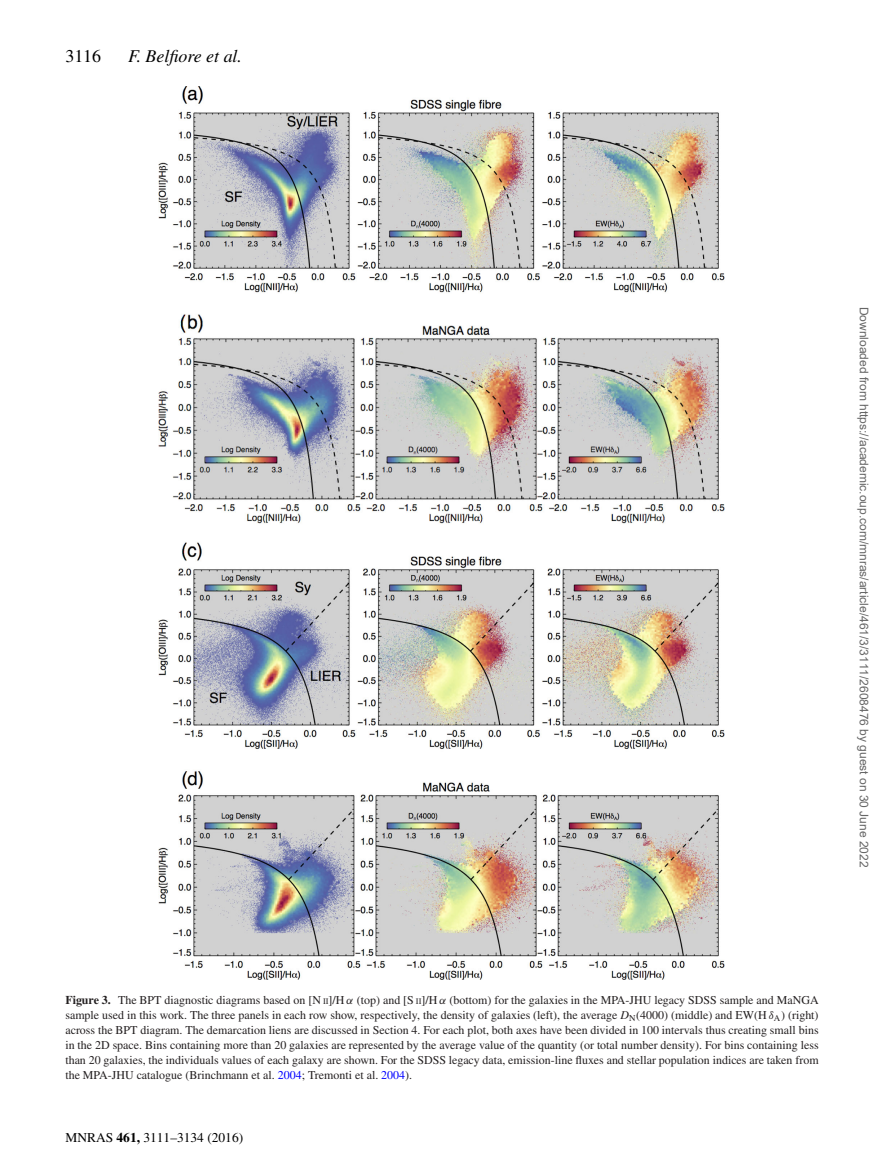
<style>
.page{position:relative;width:893px;height:1174px;background:#fff}
.page>*{position:absolute;margin:0;border:0;box-sizing:border-box;transform-origin:0 0}
.t1{font:italic 18px "Times";color:#000}
.t2{font:18px "Times";color:#000}
.t3{font:13.5px "Times";color:#000}
.t4{font:12px/15px "Times";color:#231f20;text-align:justify}
.t5{font:12px "Arial";color:#666}
.s1{font-weight:700}
.s2{font-size:8.4px}
.s3{font-family:"MTMI"}
.s4{font-style:italic}
.s5{color:#00f}
</style>
<div class="page">
<img style="left:158px;top:86px;width:567px;height:893px">
<h1 class="t2" style="left:65px;top:49px;width:37px">3116</h1>
<h1 class="t1" style="left:128px;top:49px;width:115px">F. Belfiore et al.</h1>
<p class="t5" style="left:868px;top:306px;width:562px;rotate:90deg">Downloaded from https://academic.oup.com/mnras/article/461/3/3111/2608476 by guest on 30 June 2022</p>
<p class="t4" style="left:65px;top:993px;width:755px"><span class="s1">Figure 3.</span> The BPT diagnostic diagrams based on [N <span class="s2">II</span>]/H <span class="s3">α</span> (top) and [S <span class="s2">II</span>]/H <span class="s3">α</span> (bottom) for the galaxies in the MPA-JHU legacy SDSS sample and MaNGA sample used in this work. The three panels in each row show, respectively, the density of galaxies (left), the average <span class="s4">D</span><sub>N</sub>(4000) (middle) and EW(H <span class="s3">δ</span><sub>A</sub>) (right) across the BPT diagram. The demarcation liens are discussed in Section 4. For each plot, both axes have been divided in 100 intervals thus creating small bins in the 2D space. Bins containing more than 20 galaxies are represented by the average value of the quantity (or total number density). For bins containing less than 20 galaxies, the individuals values of each galaxy are shown. For the SDSS legacy data, emission-line fluxes and stellar population indices are taken from the MPA-JHU catalogue (Brinchmann et al. <span class="s5">2004</span>; Tremonti et al. <span class="s5">2004</span>).</p>
<p class="t3" style="left:65px;top:1132px;width:179px">MNRAS <span class="s1">461,</span> 3111–3134 (2016)</p>
</div>
